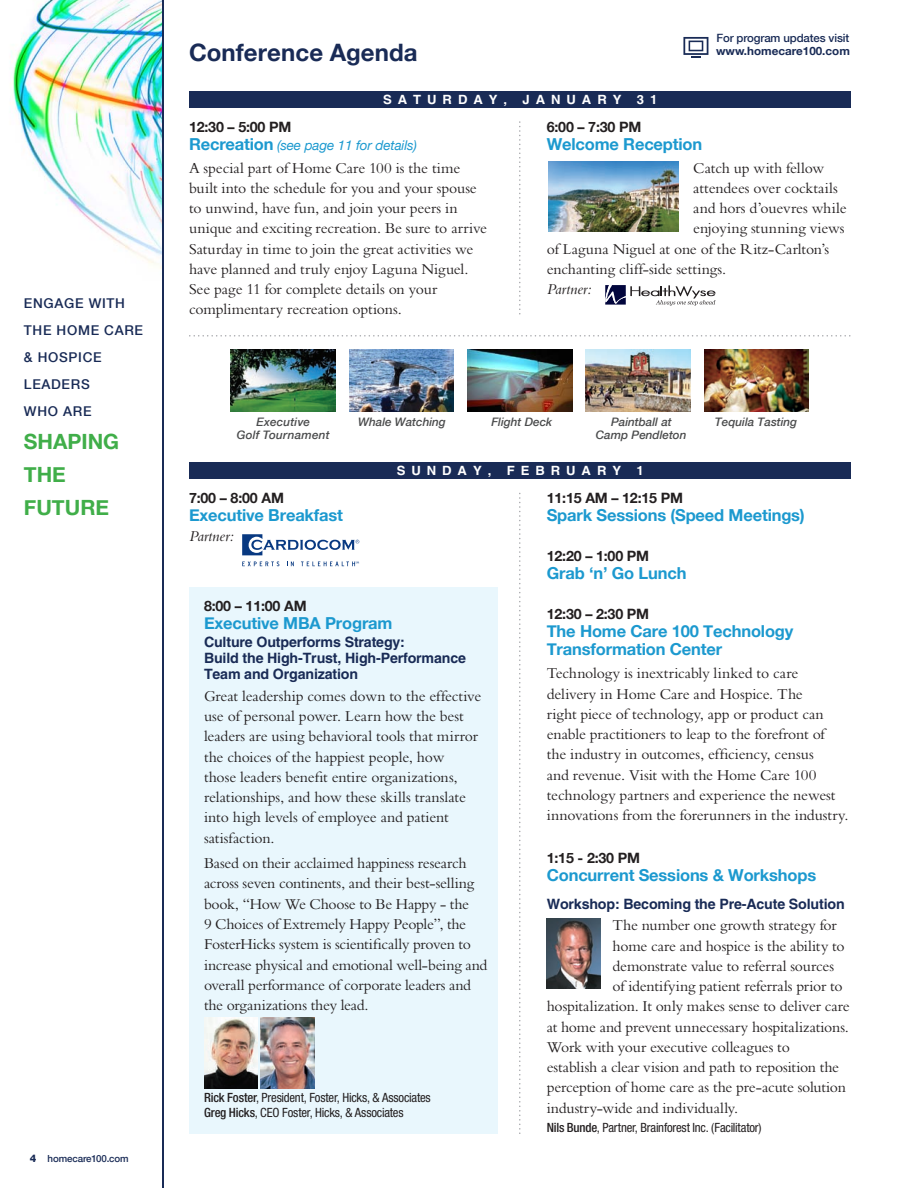
<style>
.page{position:relative;width:918px;height:1188px;background:#fff}
.page>*{position:absolute;margin:0;border:0;box-sizing:border-box;transform-origin:0 0}
.t1{font:700 24px "Helvetica Neue";letter-spacing:.005em;color:#192b56}
.t2{font:700 21px/33px "Helvetica Neue";color:#40ae49}
.t3{font:700 16.5px/18px "Helvetica Neue";letter-spacing:-.01em;color:#1c99cf}
.t4{font:15.75px/20.2px "M Bembo";letter-spacing:-.01em;color:#231f20}
.t5{font:italic 15.75px "M Bembo";letter-spacing:-.005em;color:#231f20}
.t6{font:700 14.25px/15.8px "Helvetica";letter-spacing:-.01em;color:#192b56}
.t7{font:700 14.25px "Helvetica Neue";letter-spacing:-.01em;color:#231f20}
.t8{font:500 13.5px/27px "Helvetica Neue";letter-spacing:.05em;color:#192b56}
.t9{font:italic 13.5px "Helvetica Neue";letter-spacing:-.01em;color:#1c99cf}
.t10{font:condensed 12.75px/14.2px "Helvetica Neue";letter-spacing:-.015em;color:#231f20}
.t11{font:700 12.75px "Helvetica";letter-spacing:.45em;color:#fff}
.t12{font:italic 500 11.7px/13.2px "Helvetica Neue";color:#4b4c4d;text-align:center}
.t13{font:italic 500 11.7px/13.2px "Helvetica Neue";letter-spacing:.02em;color:#4b4c4d;text-align:center}
.t14{font:500 11.4px "Helvetica Neue";letter-spacing:-.01em;color:#192b56}
.t15{font:700 11.4px "Helvetica Neue";color:#192b56}
.t16{font:500 9.75px "Helvetica Neue";letter-spacing:-.01em;color:#192b56}
.s1{font-weight:800;font-size:10.5px}
.s2{font-weight:700;font-style:normal;font-size:16.5px}
.s3{font-weight:500}
</style>
<div class="page">
<img style="left:11px;top:0;width:151px;height:269px">
<hr style="left:162px;top:0;width:2px;height:1188px;background:#192b56">
<div style="left:189px;top:588px;width:308px;height:546px;background:#e9f7fd"></div>
<img style="left:204px;top:1018px;width:54px;height:70px">
<img style="left:261px;top:1018px;width:54px;height:70px">
<svg style="left:519px;top:121px;width:1px;height:193px"></svg>
<svg style="left:519px;top:493px;width:1px;height:641px"></svg>
<div style="left:189px;top:92px;width:661px;height:16px;background:#192b56"></div>
<div style="left:189px;top:462px;width:661px;height:17px;background:#192b56"></div>
<img style="left:549px;top:162px;width:129px;height:70px">
<svg style="left:683px;top:37px;width:25px;height:21px"></svg>
<img style="left:231px;top:350px;width:104px;height:61px">
<img style="left:349px;top:350px;width:105px;height:61px">
<img style="left:467px;top:350px;width:105px;height:61px">
<img style="left:586px;top:350px;width:104px;height:61px">
<img style="left:704px;top:350px;width:105px;height:61px">
<svg style="left:189px;top:335px;width:661px;height:2px"></svg>
<img style="left:547px;top:918px;width:54px;height:70px">
<svg style="left:605px;top:285px;width:111px;height:21px"></svg>
<svg style="left:242px;top:534px;width:117px;height:21px"></svg>
<svg style="left:242px;top:561px;width:37px;height:5px"></svg>
<svg style="left:287px;top:562px;width:7px;height:4px"></svg>
<svg style="left:301px;top:561px;width:58px;height:5px"></svg>
<p class="t8" style="left:24px;top:289px;width:121px">ENGAGE WITH<br>THE HOME CARE &amp; HOSPICE<br>LEADERS<br>WHO ARE</p>
<h2 class="t2" style="left:24px;top:424px;width:97px">SHAPING<br>THE<br>FUTURE</h2>
<p class="t16" style="left:30px;top:1152px;width:100px"><span class="s1">4</span> homecare100.com</p>
<h1 class="t1" style="left:189px;top:37px;width:230px">Conference Agenda</h1>
<p class="t11" style="left:383px;top:92px;width:276px">SATURDAY, JANUARY 31</p>
<p class="t14" style="left:716px;top:31px;width:134px">For program updates visit</p>
<p class="t15" style="left:716px;top:44px;width:135px">www.homecare100.com</p>
<p class="t7" style="left:189px;top:118px;width:104px">12:30 – 5:00 PM</p>
<p class="t9" style="left:189px;top:137px;width:230px"><span class="s2">Recreation</span> (see page 11 for details)</p>
<p class="t4" style="left:189px;top:158px;width:300px">A special part of Home Care 100 is the time built into the schedule for you and your spouse to unwind, have fun, and join your peers in unique and exciting recreation. Be sure to arrive Saturday in time to join the great activities we have planned and truly enjoy Laguna Niguel.<br>See page 11 for complete details on your complimentary recreation options.</p>
<p class="t7" style="left:547px;top:118px;width:96px">6:00 – 7:30 PM</p>
<p class="t3" style="left:547px;top:134px;width:157px">Welcome Reception</p>
<p class="t4" style="left:693px;top:158px;width:132px">Catch up with fellow</p>
<p class="t4" style="left:693px;top:178px;width:146px">attendees over cocktails</p>
<p class="t4" style="left:693px;top:198px;width:155px">and hors d’ouevres while</p>
<p class="t4" style="left:693px;top:218px;width:153px">enjoying stunning views</p>
<p class="t4" style="left:547px;top:239px;width:284px">of Laguna Niguel at one of the Ritz-Carlton’s</p>
<p class="t4" style="left:547px;top:259px;width:181px">enchanting cliff-side settings.</p>
<p class="t5" style="left:547px;top:281px;width:46px">Partner:</p>
<p class="t13" style="left:237px;top:414px;width:95px">Executive<br>Golf Tournament</p>
<p class="t12" style="left:358px;top:414px;width:89px">Whale Watching</p>
<p class="t12" style="left:491px;top:414px;width:62px">Flight Deck</p>
<p class="t12" style="left:596px;top:414px;width:92px">Paintball at<br>Camp Pendleton</p>
<p class="t12" style="left:715px;top:414px;width:84px">Tequila Tasting</p>
<p class="t11" style="left:397px;top:462px;width:249px">SUNDAY, FEBRUARY 1</p>
<p class="t7" style="left:189px;top:489px;width:96px">7:00 – 8:00 AM</p>
<p class="t3" style="left:189px;top:506px;width:156px">Executive Breakfast</p>
<p class="t5" style="left:189px;top:528px;width:46px">Partner:</p>
<p class="t7" style="left:204px;top:597px;width:104px">8:00 – 11:00 AM</p>
<p class="t3" style="left:204px;top:614px;width:190px">Executive MBA Program</p>
<p class="t6" style="left:204px;top:634px;width:264px">Culture Outperforms Strategy:<br>Build the High-Trust, High-Performance<br>Team and Organization</p>
<p class="t4" style="left:204px;top:686px;width:279px">Great leadership comes down to the effective use of personal power. Learn how the best leaders are using behavioral tools that mirror the choices of the happiest people, how<br>those leaders benefit entire organizations, relationships, and how these skills translate into high levels of employee and patient satisfaction.</p>
<p class="t4" style="left:204px;top:853px;width:285px">Based on their acclaimed happiness research across seven continents, and their best-selling book, “How We Choose to Be Happy - the<br>9 Choices of Extremely Happy People”, the FosterHicks system is scientifically proven to increase physical and emotional well-being and overall performance of corporate leaders and the organizations they lead.</p>
<p class="t10" style="left:204px;top:1091px;width:228px"><span class="s3">Rick Foster</span>, President, Foster, Hicks, &amp; Associates<br><span class="s3">Greg Hicks</span>, CEO Foster, Hicks, &amp; Associates</p>
<p class="t7" style="left:547px;top:489px;width:138px">11:15 AM – 12:15 PM</p>
<p class="t3" style="left:547px;top:506px;width:260px">Spark Sessions (Speed Meetings)</p>
<p class="t7" style="left:547px;top:547px;width:104px">12:20 – 1:00 PM</p>
<p class="t3" style="left:547px;top:564px;width:141px">Grab ‘n’ Go Lunch</p>
<p class="t7" style="left:547px;top:606px;width:104px">12:30 – 2:30 PM</p>
<p class="t3" style="left:547px;top:622px;width:248px">The Home Care 100 Technology<br>Transformation Center</p>
<p class="t4" style="left:547px;top:663px;width:303px">Technology is inextricably linked to care delivery in Home Care and Hospice. The<br>right piece of technology, app or product can enable practitioners to leap to the forefront of<br>the industry in outcomes, efficiency, census<br>and revenue. Visit with the Home Care 100 technology partners and experience the newest innovations from the forerunners in the industry.</p>
<p class="t7" style="left:547px;top:849px;width:95px">1:15 - 2:30 PM</p>
<p class="t3" style="left:547px;top:866px;width:271px">Concurrent Sessions &amp; Workshops</p>
<p class="t6" style="left:547px;top:895px;width:299px">Workshop: Becoming the Pre-Acute Solution</p>
<p class="t4" style="left:613px;top:915px;width:226px">The number one growth strategy for</p>
<p class="t4" style="left:613px;top:936px;width:234px">home care and hospice is the ability to</p>
<p class="t4" style="left:613px;top:956px;width:223px">demonstrate value to referral sources</p>
<p class="t4" style="left:613px;top:976px;width:232px">of identifying patient referrals prior to</p>
<p class="t4" style="left:547px;top:996px;width:304px">hospitalization. It only makes sense to deliver care</p>
<p class="t4" style="left:547px;top:1017px;width:304px">at home and prevent unnecessary hospitalizations.</p>
<p class="t4" style="left:547px;top:1037px;width:245px">Work with your executive colleagues to</p>
<p class="t4" style="left:547px;top:1057px;width:294px">establish a clear vision and path to reposition the</p>
<p class="t4" style="left:547px;top:1077px;width:301px">perception of home care as the pre-acute solution</p>
<p class="t4" style="left:547px;top:1098px;width:193px">industry-wide and individually.</p>
<p class="t10" style="left:547px;top:1121px;width:216px"><span class="s3">Nils Bunde</span>, Partner, Brainforest Inc. (Facilitator)</p>
</div>
